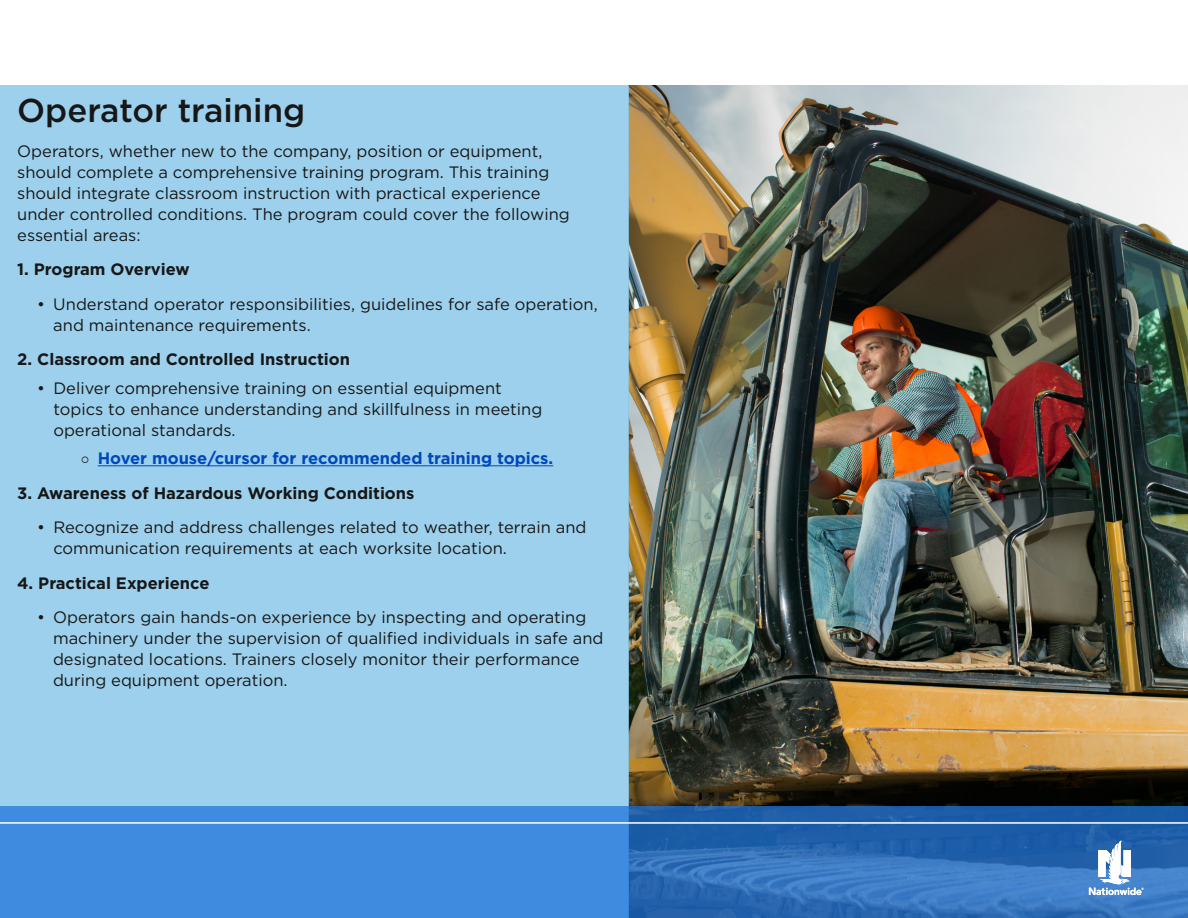
<style>
.page{position:relative;width:1188px;height:918px;background:#fff}
.page>*{position:absolute;margin:0;border:0;box-sizing:border-box;transform-origin:0 0}
.body_copy{font:500 33px "Gotham";color:#171717}
.body_copy-2{font:16.5px/21px "Gotham";color:#171717}
.body_copy-3{font:700 16.5px "Gotham";color:#171717}
.body_copy-4{font:700 16.5px "Gotham";color:#0047bb}
.s1{color:#171717}
</style>
<div class="page">
<img style="left:629px;top:85px;width:559px;height:722px">
<div style="left:0;top:85px;width:629px;height:833px;background:#9dd0ec"></div>
<hr style="left:98px;top:465px;width:455px;height:1px;background:#0047bb">
<svg style="left:0;top:807px;width:1188px;height:111px;background:#357ccb"></svg>
<hr style="left:0;top:822px;width:1188px;height:2px;background:#fff">
<svg style="left:1089px;top:840px;width:55px;height:55px"></svg>
<p class="body_copy" style="left:17px;top:89px;width:290px">Operator training</p>
<p class="body_copy-2" style="left:17px;top:140px;width:554px">Operators, whether new to the company, position or equipment, should complete a comprehensive training program. This training should integrate classroom instruction with practical experience under controlled conditions. The program could cover the following essential areas:</p>
<p class="body_copy-3" style="left:17px;top:258px;width:174px">1. Program Overview</p>
<p class="body_copy-2" style="left:53px;top:293px;width:546px;text-indent:-16px">• Understand operator responsibilities, guidelines for safe operation, and maintenance requirements.</p>
<p class="body_copy-3" style="left:17px;top:348px;width:334px">2. Classroom and Controlled Instruction</p>
<p class="body_copy-2" style="left:53px;top:377px;width:490px;text-indent:-16px">• Deliver comprehensive training on essential equipment topics to enhance understanding and skillfulness in meeting operational standards.</p>
<p class="body_copy-4" style="left:81px;top:447px;width:474px"><span class="s1">○</span> Hover mouse/cursor for recommended training topics.</p>
<p class="body_copy-3" style="left:17px;top:482px;width:399px">3. Awareness of Hazardous Working Conditions</p>
<p class="body_copy-2" style="left:53px;top:516px;width:535px;text-indent:-16px">• Recognize and address challenges related to weather, terrain and communication requirements at each worksite location.</p>
<p class="body_copy-3" style="left:17px;top:572px;width:194px">4. Practical Experience</p>
<p class="body_copy-2" style="left:53px;top:606px;width:552px;text-indent:-16px">• Operators gain hands-on experience by inspecting and operating machinery under the supervision of qualified individuals in safe and designated locations. Trainers closely monitor their performance during equipment operation.</p>
</div>
